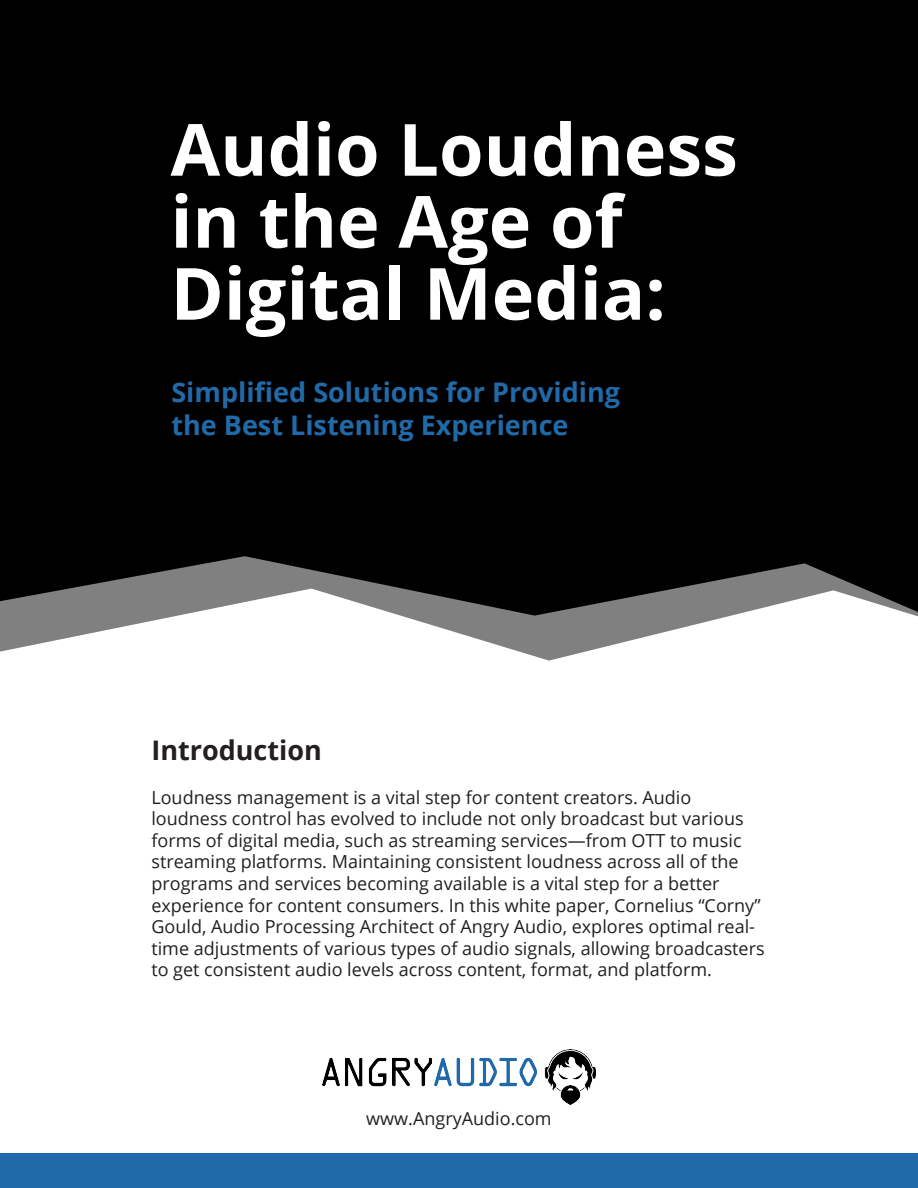
<style>
.page{position:relative;width:918px;height:1188px;background:#fff}
.page>*{position:absolute;margin:0;border:0;box-sizing:border-box;transform-origin:0 0}
.t1{font:700 72px "Open Sans";color:#fff}
.t2{font:700 27px "Open Sans";color:#216aa9}
.t3{font:700 27px "Open Sans";color:#231f20}
.t4{font:18px/21.6px "Open Sans";color:#231f20}
</style>
<div class="page">
<div style="left:0;top:0;width:918px;height:533px;background:#000"></div>
<img style="left:323px;top:1049px;width:272px;height:55px">
<svg style="left:0;top:533px;width:918px;height:128px"></svg>
<div style="left:0;top:1154px;width:918px;height:34px;background:#216aa9"></div>
<p class="t1" style="left:171px;top:99px;width:569px">Audio Loudness</p>
<p class="t1" style="left:171px;top:171px;width:453px">in the Age of</p>
<p class="t1" style="left:171px;top:243px;width:497px">Digital Media:</p>
<p class="t2" style="left:171px;top:373px;width:450px">Simplified Solutions for Providing</p>
<p class="t2" style="left:171px;top:406px;width:399px">the Best Listening Experience</p>
<p class="t3" style="left:151px;top:732px;width:172px">Introduction</p>
<p class="t4" style="left:151px;top:786px;width:615px">Loudness management is a vital step for content creators. Audio loudness control has evolved to include not only broadcast but various forms of digital media, such as streaming services—from OTT to music streaming platforms. Maintaining consistent loudness across all of the programs and services becoming available is a vital step for a better experience for content consumers. In this white paper, Cornelius “Corny” Gould, Audio Processing Architect of Angry Audio, explores optimal real&shy;time adjustments of various types of audio signals, allowing broadcasters to get consistent audio levels across content, format, and platform.</p>
<p class="t4" style="left:366px;top:1108px;width:187px">www.AngryAudio.com</p>
</div>
